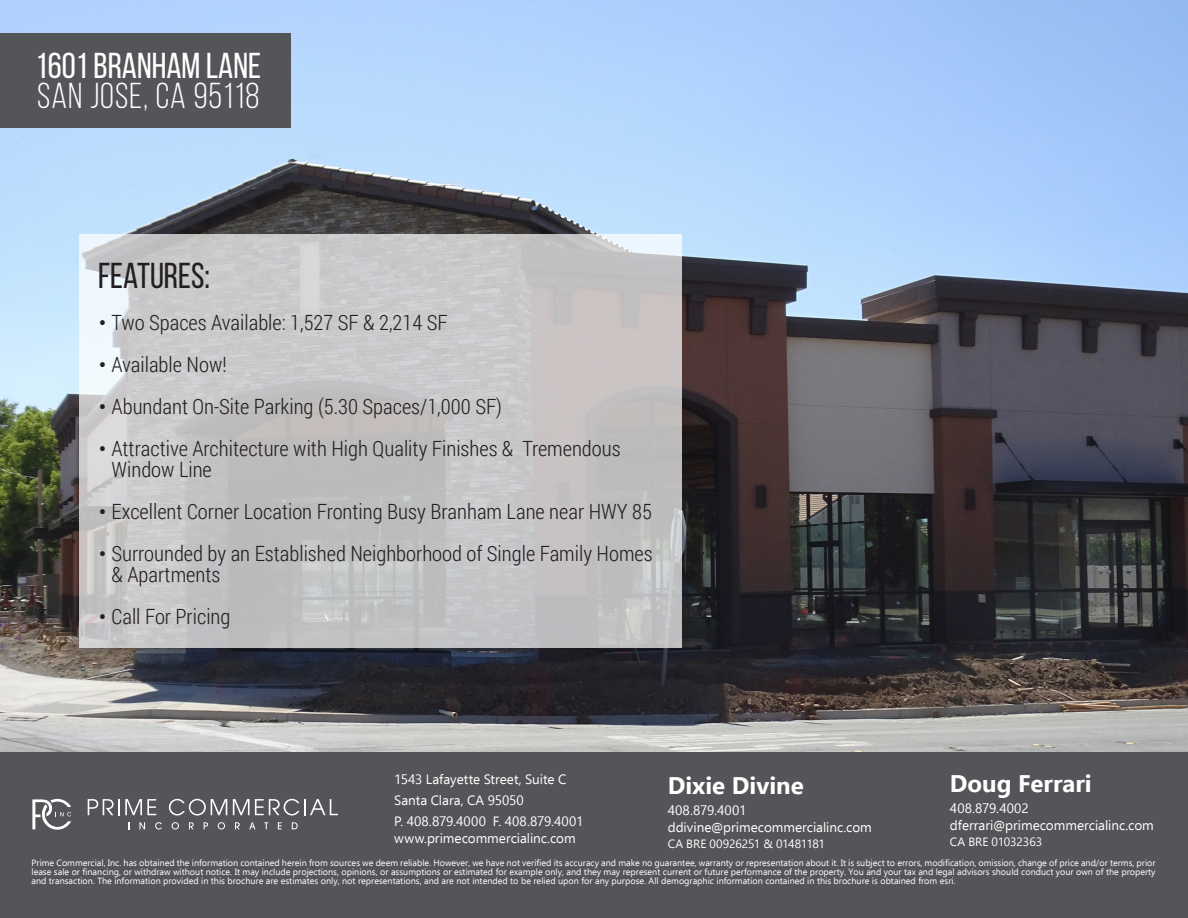
<style>
.page{position:relative;width:1188px;height:918px;background:#fff}
.page>*{position:absolute;margin:0;border:0;box-sizing:border-box;transform-origin:0 0}
.t1{font:36px "Bebas Neue";color:#fff}
.t2{font:36px "Bebas Neue";letter-spacing:.03em;color:#fff}
.t3{font:36px "Bebas Neue";color:#231f20}
.t4{font:700 24px "Ebrima";color:#fff}
.t5{font:300 21px/21px "Roboto Condensed";color:#231f20}
.t6{font:13.5px/16.5px "Ebrima";color:#fff}
.t7{font:12px "Ebrima";letter-spacing:-.01em;color:#fff}
.t8{font:9px/9px "Ebrima";color:#fff;text-align:justify}
.s1{font-family:"Gotham Narrow"}
.s2{font-size:12.75px}
</style>
<div class="page">
<img style="left:0;top:0;width:1188px;height:753px">
<div style="left:0;top:753px;width:1188px;height:165px;background:#545558"></div>
<svg style="left:88px;top:799px;width:68px;height:16px"></svg>
<svg style="left:169px;top:799px;width:58px;height:17px"></svg>
<svg style="left:233px;top:799px;width:105px;height:17px"></svg>
<svg style="left:139px;top:822px;width:6px;height:7px"></svg>
<svg style="left:155px;top:822px;width:7px;height:8px"></svg>
<svg style="left:172px;top:822px;width:7px;height:8px"></svg>
<svg style="left:189px;top:822px;width:5px;height:7px"></svg>
<svg style="left:204px;top:822px;width:4px;height:7px"></svg>
<svg style="left:218px;top:822px;width:7px;height:8px"></svg>
<svg style="left:235px;top:822px;width:5px;height:7px"></svg>
<svg style="left:249px;top:822px;width:6px;height:7px"></svg>
<svg style="left:264px;top:822px;width:4px;height:7px"></svg>
<svg style="left:278px;top:822px;width:4px;height:7px"></svg>
<svg style="left:292px;top:822px;width:6px;height:7px"></svg>
<svg style="left:32px;top:799px;width:39px;height:31px"></svg>
<svg style="left:79px;top:234px;width:603px;height:414px;background:#c6c5c6"></svg>
<div style="left:0;top:34px;width:291px;height:94px;background:#545558"></div>
<h1 class="t1" style="left:36px;top:46px;width:227px">1601 BRANHAM LANE</h1>
<h1 class="t2" style="left:37px;top:76px;width:224px">SAN JOSE, CA 95118</h1>
<h1 class="t3" style="left:98px;top:256px;width:114px">FEATURES:</h1>
<h3 class="t5" style="left:98px;top:311px;width:351px"><span class="s1">•</span> Two Spaces Available: 1,527 SF &amp; 2,214 SF</h3>
<h3 class="t5" style="left:98px;top:353px;width:130px"><span class="s1">•</span> Available Now!</h3>
<h3 class="t5" style="left:98px;top:395px;width:406px"><span class="s1">•</span> Abundant On-Site Parking (5.30 Spaces/1,000 SF)</h3>
<h3 class="t5" style="left:111px;top:437px;width:511px;text-indent:-13px"><span class="s1">•</span> Attractive Architecture with High Quality Finishes &amp; Tremendous<br>Window Line</h3>
<h3 class="t5" style="left:98px;top:500px;width:555px"><span class="s1">•</span> Excellent Corner Location Fronting Busy Branham Lane near HWY 85</h3>
<h3 class="t5" style="left:111px;top:542px;width:543px;text-indent:-13px"><span class="s1">•</span> Surrounded by an Established Neighborhood of Single Family Homes &amp; Apartments</h3>
<h3 class="t5" style="left:98px;top:605px;width:134px"><span class="s1">•</span> Call For Pricing</h3>
<h3 class="t6" style="left:394px;top:769px;width:191px;line-height:21px">1543 Lafayette Street, Suite C<br>Santa Clara, CA 95050<br>P. 408.879.4000 F. 408.879.4001</h3>
<h3 class="t6" style="left:394px;top:830px;width:183px">www.primecommercialinc.com</h3>
<h2 class="t4" style="left:668px;top:768px;width:137px">Dixie Divine</h2>
<h3 class="t6" style="left:668px;top:802px;width:206px">408.879.4001 ddivine<span class="s2">@</span>primecommercialinc.com</h3>
<h3 class="t7" style="left:668px;top:836px;width:159px">CA BRE 00926251 &amp; 01481181</h3>
<h2 class="t4" style="left:950px;top:766px;width:143px">Doug Ferrari</h2>
<h3 class="t6" style="left:950px;top:800px;width:205px">408.879.4002 dferrari<span class="s2">@</span>primecommercialinc.com</h3>
<h3 class="t7" style="left:950px;top:833px;width:94px">CA BRE 01032363</h3>
<p class="t8" style="left:32px;top:858px;width:1126px">Prime Commercial, Inc. has obtained the information contained herein from sources we deem reliable. However, we have not verified its accuracy and make no guarantee, warranty or representation about it. It is subject to errors, modification, omission, change of price and/or terms, prior lease sale or financing, or withdraw without notice. It may include projections, opinions, or assumptions or estimated for example only, and they may represent current or future performance of the property. You and your tax and legal advisors should conduct your own of the property and transaction. The information provided in this brochure are estimates only, not representations, and are not intended to be relied upon for any purpose. All demographic information contained in this brochure is obtained from esri.</p>
</div>
